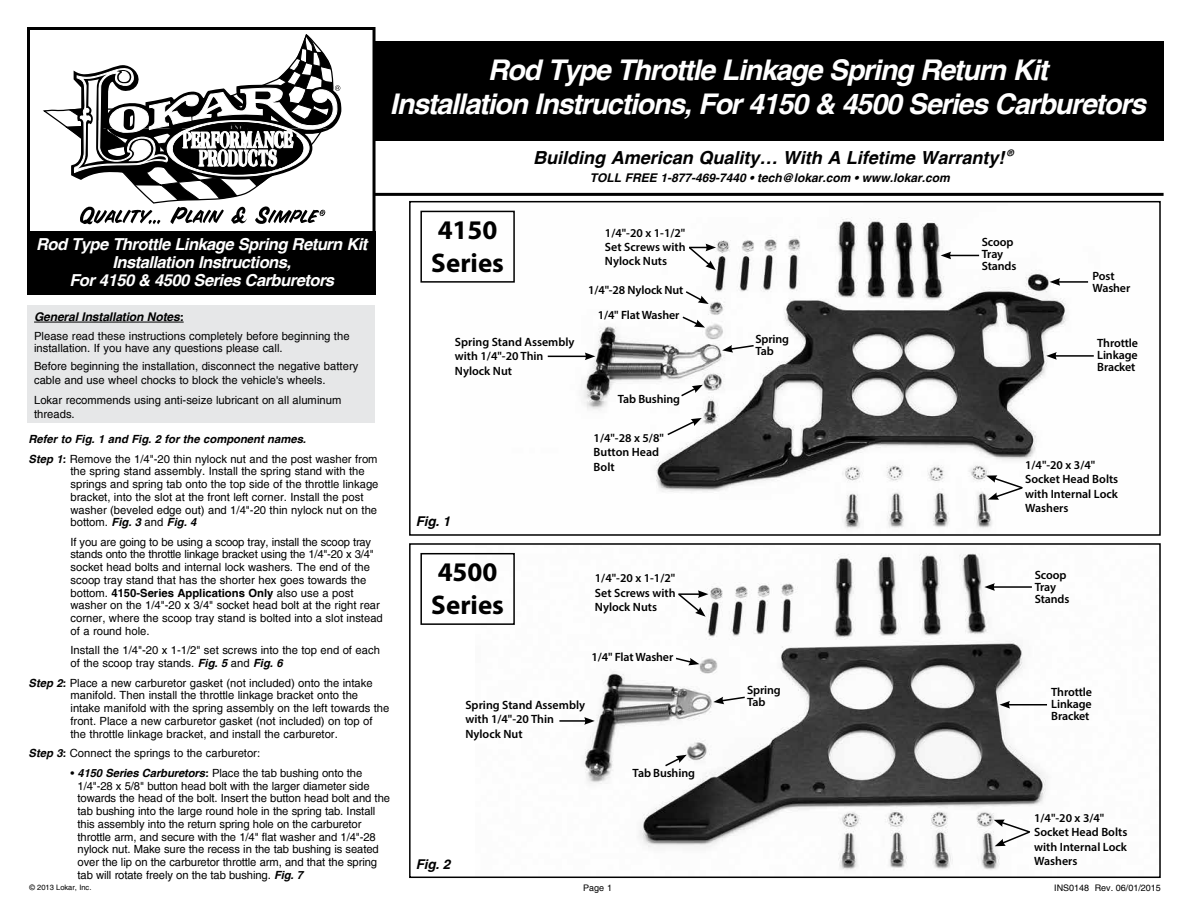
<style>
.page{position:relative;width:1188px;height:918px;background:#fff}
.page>*{position:absolute;margin:0;border:0;box-sizing:border-box;transform-origin:0 0}
.t1{font:italic 700 28.5px/34.5px "Helvetica";letter-spacing:-.04em;color:#fff;text-align:center}
.t2{font:700 27px/32.4px "Myriad Pro";color:#000}
.t3{font:italic 700 18px "Helvetica";color:#000}
.t4{font:italic 700 16.5px/18px "Helvetica";letter-spacing:-.03em;color:#fff;text-align:center}
.t5{font:italic 700 13.5px "Helvetica";letter-spacing:-.015em;color:#000}
.t6{font:600 12px/14.4px "Myriad Pro";color:#000}
.t7{font:italic 700 12px "Helvetica";color:#000}
.t8{font:11.25px/12.8px "Helvetica";color:#000}
.t9{font:9px "Helvetica";color:#000}
.t10{font:italic 700 9px "Helvetica";color:#000}
.t11{font:7.5px "Helvetica";color:#000}
.s1{font-weight:700;font-style:italic}
.s2{font-weight:700}
.s3{font-size:11.1px}
</style>
<div class="page">
<img style="left:476px;top:552px;width:571px;height:319px">
<div style="left:409px;top:543px;width:752px;height:335px;border:2px solid #000"></div>
<img style="left:461px;top:210px;width:628px;height:319px">
<div style="left:409px;top:201px;width:752px;height:335px;border:2px solid #000"></div>
<div style="left:364px;top:41px;width:800px;height:99px;background:#000"></div>
<hr style="left:366px;top:193px;width:798px;height:3px;background:#000">
<div style="left:28px;top:28px;width:346px;height:263px;background:#fff"></div>
<svg style="left:66px;top:34px;width:275px;height:190px"></svg>
<div style="left:27px;top:27px;width:349px;height:266px;border:3px solid #000"></div>
<div style="left:27px;top:231px;width:348px;height:63px;background:#000"></div>
<div style="left:27px;top:306px;width:348px;height:117px;background:#e6e7e8"></div>
<hr style="left:34px;top:322px;width:150px;height:1px;background:#000">
<div style="left:420px;top:211px;width:95px;height:72px;border:2px solid #000"></div>
<div style="left:420px;top:553px;width:95px;height:72px;border:2px solid #000"></div>
<hr style="left:559px;top:720px;width:28px;height:2px;background:#000">
<svg style="left:584px;top:717px;width:11px;height:8px"></svg>
<hr style="left:548px;top:356px;width:39px;height:1px;background:#000">
<svg style="left:585px;top:353px;width:10px;height:7px"></svg>
<hr style="left:1054px;top:355px;width:40px;height:2px;background:#000">
<svg style="left:1046px;top:352px;width:11px;height:8px"></svg>
<hr style="left:1008px;top:704px;width:39px;height:1px;background:#000">
<svg style="left:999px;top:701px;width:11px;height:8px"></svg>
<hr style="left:993px;top:586px;width:39px;height:2px;background:#000">
<svg style="left:984px;top:583px;width:11px;height:8px"></svg>
<hr style="left:1058px;top:281px;width:30px;height:2px;background:#000">
<svg style="left:1050px;top:278px;width:10px;height:8px"></svg>
<hr style="left:949px;top:255px;width:30px;height:1px;background:#000">
<svg style="left:941px;top:252px;width:10px;height:7px"></svg>
<svg style="left:666px;top:418px;width:36px;height:19px"></svg>
<svg style="left:986px;top:475px;width:38px;height:25px"></svg>
<svg style="left:994px;top:820px;width:38px;height:26px"></svg>
<svg style="left:680px;top:385px;width:23px;height:13px"></svg>
<svg style="left:664px;top:755px;width:23px;height:13px"></svg>
<svg style="left:681px;top:315px;width:24px;height:13px"></svg>
<svg style="left:674px;top:657px;width:25px;height:8px"></svg>
<svg style="left:684px;top:290px;width:25px;height:14px"></svg>
<svg style="left:722px;top:344px;width:33px;height:9px"></svg>
<svg style="left:713px;top:696px;width:33px;height:8px"></svg>
<svg style="left:687px;top:244px;width:29px;height:26px"></svg>
<svg style="left:677px;top:590px;width:31px;height:27px"></svg>
<h1 class="t1" style="left:390px;top:52px;width:758px">Rod Type Throttle Linkage Spring Return Kit<br>Installation Instructions, For 4150 &amp; 4500 Series Carburetors</h1>
<p class="t10" style="left:1007px;top:148px;width:8px">®</p>
<h3 class="t3" style="left:533px;top:147px;width:473px">Building American Quality… With A Lifetime Warranty!</h3>
<h3 class="t4" style="left:36px;top:235px;width:333px">Rod Type Throttle Linkage Spring Return Kit<br>Installation Instructions,<br>For 4150 &amp; 4500 Series Carburetors</h3>
<p class="t7" style="left:34px;top:310px;width:151px">General Installation Notes:</p>
<p class="t8" style="left:34px;top:330px;width:317px;line-height:12px">Please read these instructions completely before beginning the installation. If you have any questions please call.</p>
<p class="t8" style="left:34px;top:360px;width:326px;line-height:13.5px">Before beginning the installation, disconnect the negative battery cable and use wheel chocks to block the vehicle's wheels.</p>
<p class="t8" style="left:34px;top:394px;width:309px;line-height:13.5px">Lokar recommends using anti-seize lubricant on all aluminum threads.</p>
<p class="t8" style="left:29px;top:429px;width:351px;line-height:19.5px"><span class="s1">Refer to Fig. 1 and Fig. 2 for the component names.<br>Step 1:</span> Remove the 1/4"-20 thin nylock nut and the post washer from</p>
<p class="t8" style="left:71px;top:465px;width:310px">the spring stand assembly. Install the spring stand with the springs and spring tab onto the top side of the throttle linkage bracket, into the slot at the front left corner. Install the post washer (beveled edge out) and 1/4"-20 thin nylock nut on the bottom. <span class="s1">Fig. 3</span> and <span class="s1">Fig. 4</span></p>
<p class="t8" style="left:71px;top:536px;width:314px">If you are going to be using a scoop tray, install the scoop tray stands onto the throttle linkage bracket using the 1/4"-20 x 3/4" socket head bolts and internal lock washers. The end of the scoop tray stand that has the shorter hex goes towards the bottom. <span class="s2">4150-Series Applications Only</span> also use a post washer on the 1/4"-20 x 3/4" socket head bolt at the right rear corner, where the scoop tray stand is bolted into a slot instead of a round hole.</p>
<p class="t8" style="left:71px;top:644px;width:311px">Install the 1/4"-20 x 1-1/2" set screws into the top end of each of the scoop tray stands. <span class="s1">Fig. 5</span> and <span class="s1">Fig. 6</span></p>
<p class="t8" style="left:71px;top:676px;width:320px;text-indent:-42px"><span class="s1">Step 2:</span> Place a new carburetor gasket (not included) onto the intake manifold. Then install the throttle linkage bracket onto the intake manifold with the spring assembly on the left towards the front. Place a new carburetor gasket (not included) on top of the throttle linkage bracket, and install the carburetor.</p>
<p class="t8" style="left:29px;top:747px;width:233px"><span class="s1">Step 3:</span> Connect the springs to the carburetor:</p>
<p class="t8" style="left:78px;top:767px;width:314px;text-indent:-7px"><span class="s3">•</span> <span class="s1">4150 Series Carburetors:</span> Place the tab bushing onto the 1/4"-28 x 5/8" button head bolt with the larger diameter side towards the head of the bolt. Insert the button head bolt and the tab bushing into the large round hole in the spring tab. Install this assembly into the return spring hole on the carburetor throttle arm, and secure with the 1/4" flat washer and 1/4"-28 nylock nut. Make sure the recess in the tab bushing is seated over the lip on the carburetor throttle arm, and that the spring tab will rotate freely on the tab bushing. <span class="s1">Fig. 7</span></p>
<p class="t7" style="left:590px;top:171px;width:362px">TOLL FREE 1-877-469-7440 • tech@lokar.com • www.lokar.com</p>
<h2 class="t2" style="left:431px;top:213px;width:74px">4150<br>Series</h2>
<p class="t6" style="left:455px;top:334px;width:121px">Spring Stand Assembly with 1/4"-20 Thin<br>Nylock Nut</p>
<p class="t5" style="left:416px;top:514px;width:36px">Fig. 1</p>
<h2 class="t2" style="left:431px;top:555px;width:74px">4500<br>Series</h2>
<p class="t6" style="left:605px;top:225px;width:82px;text-align:justify">1/4"-20 x 1-1/2" Set Screws with Nylock Nuts</p>
<p class="t6" style="left:982px;top:236px;width:36px;line-height:12px">Scoop<br>Tray<br>Stands</p>
<p class="t6" style="left:1093px;top:268px;width:24px">Post</p>
<p class="t6" style="left:588px;top:282px;width:97px">1/4"-28 Nylock Nut</p>
<p class="t6" style="left:1093px;top:280px;width:39px">Washer</p>
<p class="t6" style="left:598px;top:307px;width:83px">1/4" Flat Washer</p>
<p class="t6" style="left:618px;top:391px;width:64px">Tab Bushing</p>
<p class="t6" style="left:594px;top:431px;width:72px">1/4"-28 x 5/8"<br>Button Head<br>Bolt</p>
<p class="t6" style="left:595px;top:571px;width:82px;text-align:justify">1/4"-20 x 1-1/2" Set Screws with Nylock Nuts</p>
<p class="t6" style="left:755px;top:332px;width:35px;line-height:12px">Spring<br>Tab</p>
<p class="t6" style="left:1097px;top:337px;width:42px;line-height:12px;text-align:justify">Throttle Linkage Bracket</p>
<p class="t6" style="left:1025px;top:457px;width:95px">1/4"-20 x 3/4"<br>Socket Head Bolts with Internal Lock<br>Washers</p>
<p class="t6" style="left:1035px;top:569px;width:36px;line-height:12px">Scoop<br>Tray<br>Stands</p>
<p class="t6" style="left:592px;top:649px;width:83px">1/4" Flat Washer</p>
<p class="t6" style="left:465px;top:698px;width:121px">Spring Stand Assembly with 1/4"-20 Thin<br>Nylock Nut</p>
<p class="t5" style="left:416px;top:857px;width:36px">Fig. 2</p>
<p class="t6" style="left:633px;top:766px;width:64px">Tab Bushing</p>
<p class="t6" style="left:747px;top:684px;width:35px;line-height:12px">Spring<br>Tab</p>
<p class="t6" style="left:1051px;top:686px;width:42px;line-height:12px;text-align:justify">Throttle Linkage Bracket</p>
<p class="t6" style="left:1034px;top:810px;width:95px">1/4"-20 x 3/4"<br>Socket Head Bolts with Internal Lock<br>Washers</p>
<p class="t11" style="left:29px;top:883px;width:64px">© 2013 Lokar, Inc.</p>
<p class="t9" style="left:583px;top:883px;width:30px">Page 1</p>
<p class="t9" style="left:1054px;top:883px;width:108px">INS0148 Rev. 06/01/2015</p>
</div>
